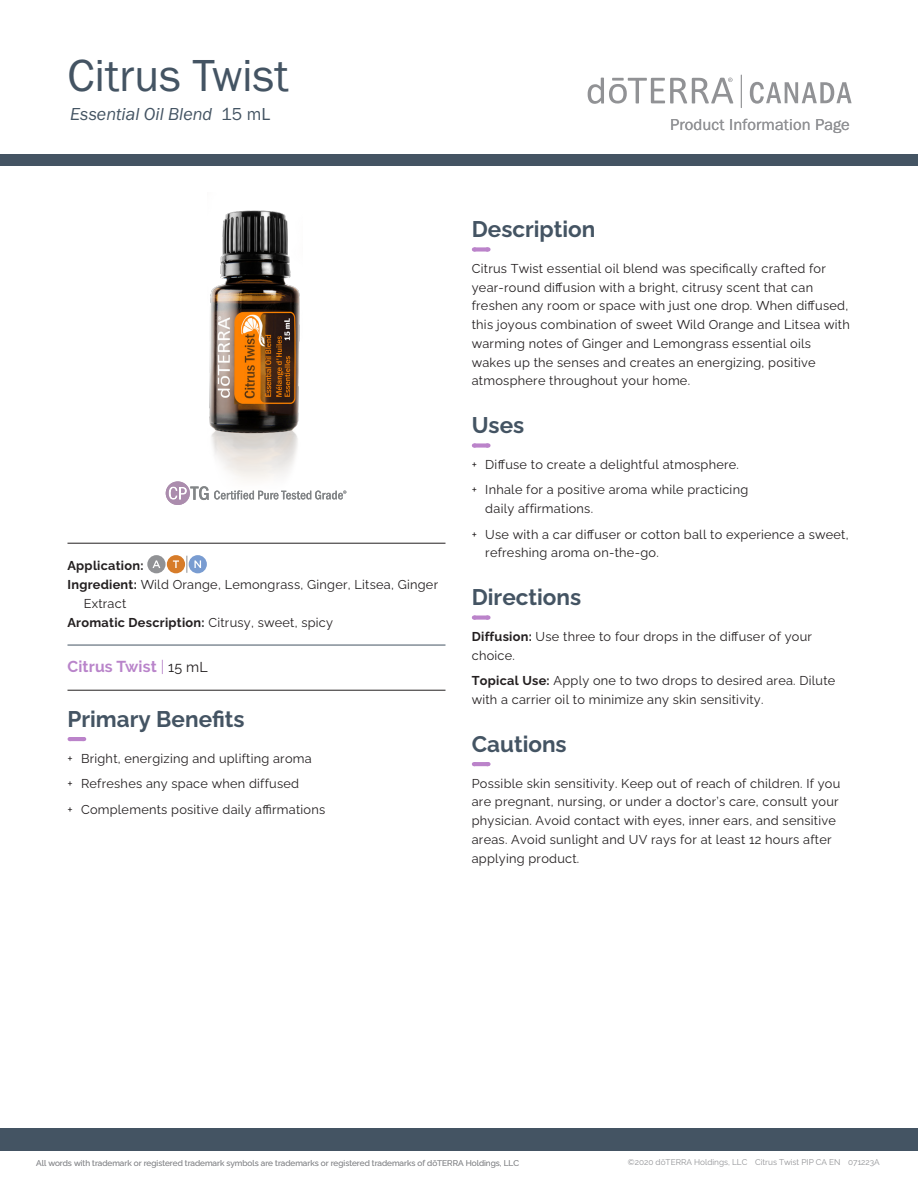
<style>
.page{position:relative;width:918px;height:1188px;background:#fff}
.page>*{position:absolute;margin:0;border:0;box-sizing:border-box;transform-origin:0 0}
.Main_Title{font:46.5px "Franklin Gothic URW Boo";color:#445463}
.Header__Sanctuary_da{font:700 22.5px "Ralewayd T";color:#445463}
.Product_Descriptor_T{font:18px "Franklin Gothic URW Boo Ita";color:#445463}
.t1{font:16.5px "Franklin Gothic URW Boo";letter-spacing:.01em;color:#919295}
.Tag_Title_Italic___T{font:700 15.75px "Raleway";letter-spacing:.01em;color:#b984ca}
.Body{font:12.75px/18.8px "Ralewayd T";letter-spacing:.02em;color:#231f20}
.Directions____body{font:12.75px/18.8px "Ralewayd T";letter-spacing:.02em;color:#231f20}
.Oil_Attributes_Panel{font:12.75px/18.8px "Ralewayd T";letter-spacing:.02em;color:#231f20}
.Oil_Attributes_Panel-2{font:700 12.75px "Ralewayd T";letter-spacing:.02em;color:#231f20}
.Oil_Attributes_Top{font:700 12.75px "Ralewayd T";letter-spacing:.02em;color:#231f20}
.Footer_Right{font:8.25px "Ralewayd T";color:#919295}
.s1{font-family:"Franklin Gothic URW Boo"}
.s2{font-weight:700}
.s3{font-weight:400}
.s4{font-family:"Ralewayd T";font-weight:400}
.s5{font-family:"Ralewayd T";font-weight:400;font-size:14.25px;color:#231f20}
</style>
<div class="page">
<svg style="left:750px;top:82px;width:102px;height:22px"></svg>
<svg style="left:588px;top:78px;width:145px;height:26px"></svg>
<hr style="left:741px;top:75px;width:1px;height:33px;background:#919295">
<div style="left:474px;top:247px;width:14px;height:5px;background:#bb83ca"></div>
<svg style="left:481px;top:247px;width:8px;height:5px"></svg>
<div style="left:474px;top:443px;width:14px;height:5px;background:#bb83ca"></div>
<svg style="left:481px;top:443px;width:8px;height:5px"></svg>
<svg style="left:475px;top:616px;width:6px;height:4px"></svg>
<svg style="left:481px;top:616px;width:8px;height:4px"></svg>
<hr style="left:474px;top:762px;width:14px;height:4px;background:#bb83ca">
<img style="left:209px;top:210px;width:91px;height:270px">
<hr style="left:68px;top:543px;width:378px;height:1px;background:#231f20">
<hr style="left:68px;top:645px;width:378px;height:1px;background:#445463">
<hr style="left:68px;top:690px;width:378px;height:1px;background:#231f20">
<svg style="left:70px;top:737px;width:14px;height:4px"></svg>
<svg style="left:186px;top:556px;width:1px;height:17px"></svg>
<div style="left:147px;top:555px;width:19px;height:18px;background:#919295;border-radius:50%"></div>
<svg style="left:152px;top:560px;width:8px;height:8px"></svg>
<div style="left:167px;top:555px;width:18px;height:18px;background:#d77c29;border-radius:50%"></div>
<svg style="left:173px;top:560px;width:6px;height:8px"></svg>
<div style="left:189px;top:555px;width:18px;height:18px;background:#799cd1;border-radius:50%"></div>
<svg style="left:194px;top:560px;width:7px;height:8px"></svg>
<div style="left:0;top:155px;width:918px;height:11px;background:#445463"></div>
<div style="left:0;top:1128px;width:918px;height:23px;background:#445463"></div>
<svg style="left:166px;top:481px;width:180px;height:24px"></svg>
<p class="Main_Title" style="left:68px;top:47px;width:223px">Citrus Twist</p>
<p class="Product_Descriptor_T" style="left:70px;top:102px;width:202px">Essential Oil Blend <span class="s1">15 mL</span></p>
<p class="t1" style="left:670px;top:114px;width:181px">Product Information Page</p>
<p class="Oil_Attributes_Top" style="left:68px;top:556px;width:78px">Application:</p>
<p class="Oil_Attributes_Panel" style="left:84px;top:574px;width:356px;text-indent:-16px"><span class="s2">Ingredient:</span> Wild Orange, Lemongrass, Ginger, Litsea, Ginger<br>Extract</p>
<p class="Oil_Attributes_Panel-2" style="left:68px;top:612px;width:267px">Aromatic Description: <span class="s3">Citrusy, sweet, spicy</span></p>
<p class="Tag_Title_Italic___T" style="left:68px;top:658px;width:142px">Citrus Twist <span class="s4">|</span> <span class="s5">15 mL</span></p>
<p class="Header__Sanctuary_da" style="left:68px;top:701px;width:179px">Primary Benefits</p>
<p class="Body" style="left:68px;top:747px;width:246px">+ Bright, energizing and uplifting aroma</p>
<p class="Body" style="left:68px;top:773px;width:233px">+ Refreshes any space when diffused</p>
<p class="Body" style="left:68px;top:798px;width:259px">+ Complements positive daily affirmations</p>
<p class="Header__Sanctuary_da" style="left:472px;top:212px;width:125px">Description</p>
<p class="Body" style="left:472px;top:258px;width:380px">Citrus Twist essential oil blend was specifically crafted for year-round diffusion with a bright, citrusy scent that can freshen any room or space with just one drop. When diffused, this joyous combination of sweet Wild Orange and Litsea with warming notes of Ginger and Lemongrass essential oils wakes up the senses and creates an energizing, positive atmosphere throughout your home.</p>
<p class="Header__Sanctuary_da" style="left:472px;top:408px;width:54px">Uses</p>
<p class="Body" style="left:472px;top:454px;width:269px">+ Diffuse to create a delightful atmosphere.</p>
<p class="Body" style="left:485px;top:479px;width:264px;text-indent:-14px">+ Inhale for a positive aroma while practicing daily affirmations.</p>
<p class="Body" style="left:485px;top:523px;width:365px;text-indent:-14px">+ Use with a car diffuser or cotton ball to experience a sweet, refreshing aroma on-the-go.</p>
<p class="Header__Sanctuary_da" style="left:472px;top:580px;width:111px">Directions</p>
<p class="Directions____body" style="left:472px;top:626px;width:342px"><span class="s2">Diffusion:</span> Use three to four drops in the diffuser of your choice.</p>
<p class="Directions____body" style="left:472px;top:670px;width:365px"><span class="s2">Topical Use:</span> Apply one to two drops to desired area. Dilute with a carrier oil to minimize any skin sensitivity.</p>
<p class="Header__Sanctuary_da" style="left:472px;top:726px;width:96px">Cautions</p>
<p class="Body" style="left:472px;top:772px;width:370px">Possible skin sensitivity. Keep out of reach of children. If you are pregnant, nursing, or under a doctor’s care, consult your physician. Avoid contact with eyes, inner ears, and sensitive areas. Avoid sunlight and UV rays for at least 12 hours after applying product.</p>
<p class="Footer_Right" style="left:36px;top:1157px;width:484px">All words with trademark or registered trademark symbols are trademarks or registered trademarks of dōTERRA Holdings, LLC</p>
<p class="Footer_Right" style="left:628px;top:1156px;width:253px">©2020 dōTERRA Holdings, LLC Citrus Twist PIP CA EN 071223A</p>
</div>
